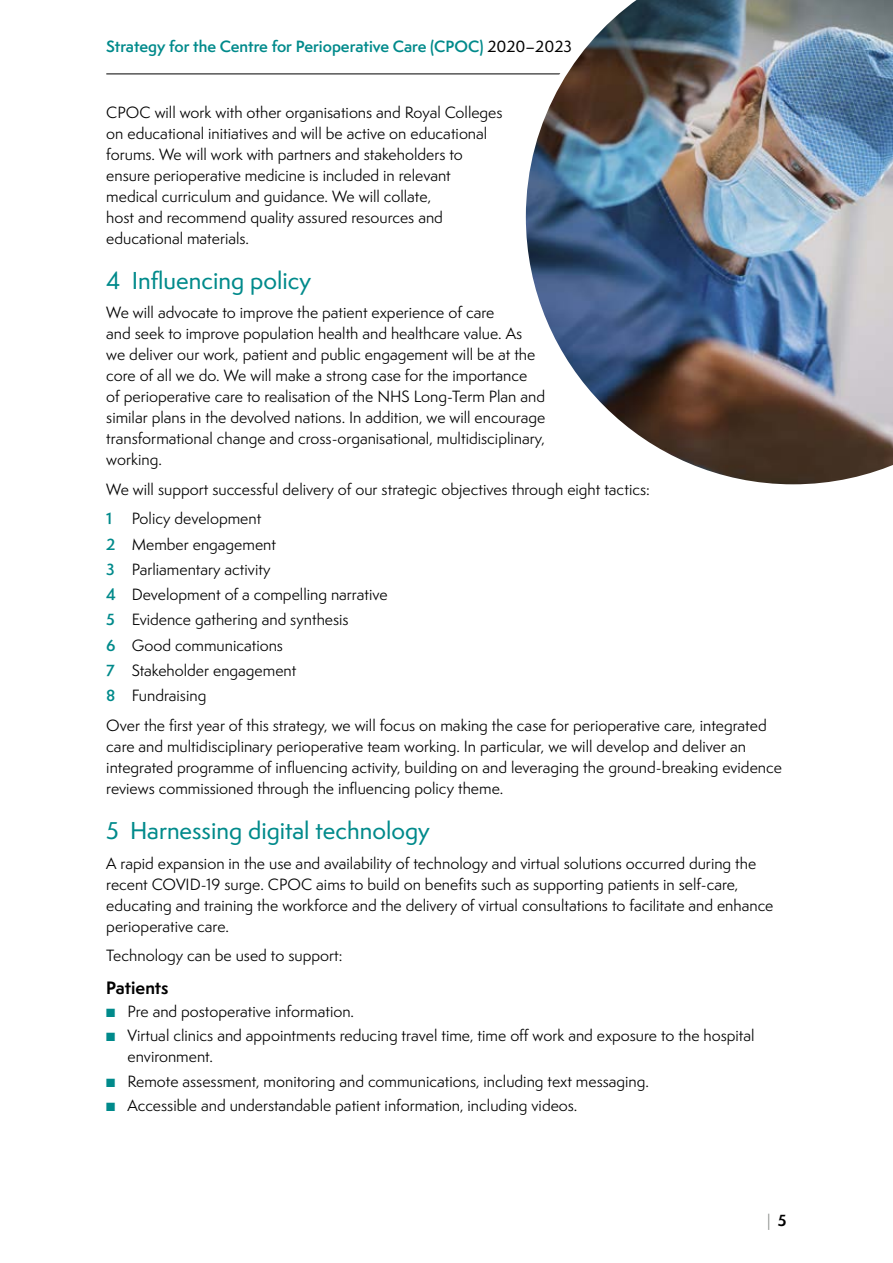
<style>
.page{position:relative;width:893px;height:1263px;background:#fff}
.page>*{position:absolute;margin:0;border:0;box-sizing:border-box;transform-origin:0 0}
.t1{font:500 22.5px "Semplicita Pro";color:#008a8b}
.t2{font:700 16.5px "Semplicita Pro";color:#000}
.t3{font:15px/21px "Semplicita Pro";color:#000}
.t4{font:600 15px "Semplicita Pro";color:#008a8b}
.t5{font:15px "Semplicita Pro";color:#888a88}
.s1{font-weight:500;color:#000}
.s2{font-weight:600;color:#008a8b}
.s3{color:#008a8b}
.s4{font-weight:700;color:#000}
</style>
<div class="page">
<hr style="left:106px;top:74px;width:681px;height:1px;background:#000">
<img style="left:517px;top:0;width:376px;height:485px">
<p class="t4" style="left:106px;top:36px;width:467px">Strategy for the Centre for Perioperative Care (CPOC) <span class="s1">2020–2023</span></p>
<p class="t3" style="left:106px;top:101px;width:398px">CPOC will work with other organisations and Royal Colleges on educational initiatives and will be active on educational forums. We will work with partners and stakeholders to ensure perioperative medicine is included in relevant medical curriculum and guidance. We will collate,<br>host and recommend quality assured resources and educational materials.</p>
<h1 class="t1" style="left:106px;top:265px;width:206px">4 Influencing policy</h1>
<p class="t3" style="left:106px;top:302px;width:440px">We will advocate to improve the patient experience of care<br>and seek to improve population health and healthcare value. As<br>we deliver our work, patient and public engagement will be at the core of all we do. We will make a strong case for the importance<br>of perioperative care to realisation of the NHS Long-Term Plan and similar plans in the devolved nations. In addition, we will encourage transformational change and cross-organisational, multidisciplinary, working.</p>
<p class="t3" style="left:106px;top:479px;width:545px">We will support successful delivery of our strategic objectives through eight tactics:</p>
<p class="t4" style="left:106px;top:508px;width:7px">1</p>
<p class="t3" style="left:106px;top:506px;width:283px;line-height:25.2px;text-indent:26px">Policy development<br><span class="s2">2</span> Member engagement<br><span class="s2">3</span> Parliamentary activity<br><span class="s2">4</span> Development of a compelling narrative<br><span class="s2">5</span> Evidence gathering and synthesis<br><span class="s2">6</span> Good communications<br><span class="s2">7</span> Stakeholder engagement<br><span class="s2">8</span> Fundraising</p>
<p class="t3" style="left:106px;top:714px;width:677px">Over the first year of this strategy, we will focus on making the case for perioperative care, integrated care and multidisciplinary perioperative team working. In particular, we will develop and deliver an integrated programme of influencing activity, building on and leveraging the ground-breaking evidence reviews commissioned through the influencing policy theme.</p>
<h1 class="t1" style="left:106px;top:815px;width:325px">5 Harnessing digital technology</h1>
<p class="t3" style="left:106px;top:852px;width:669px">A rapid expansion in the use and availability of technology and virtual solutions occurred during the recent COVID-19 surge. CPOC aims to build on benefits such as supporting patients in self-care, educating and training the workforce and the delivery of virtual consultations to facilitate and enhance perioperative care.</p>
<p class="t3" style="left:106px;top:945px;width:238px">Technology can be used to support:</p>
<p class="t2" style="left:106px;top:975px;width:64px">Patients</p>
<p class="t3" style="left:106px;top:1000px;width:249px"><span class="s3">■</span> Pre and postoperative information.</p>
<p class="t3" style="left:128px;top:1025px;width:628px;text-indent:-21px"><span class="s3">■</span> Virtual clinics and appointments reducing travel time, time off work and exposure to the hospital environment.</p>
<p class="t3" style="left:106px;top:1070px;width:544px"><span class="s3">■</span> Remote assessment, monitoring and communications, including text messaging.</p>
<p class="t3" style="left:106px;top:1094px;width:473px"><span class="s3">■</span> Accessible and understandable patient information, including videos.</p>
<p class="t5" style="left:767px;top:1210px;width:21px">| <span class="s4">5</span></p>
</div>
